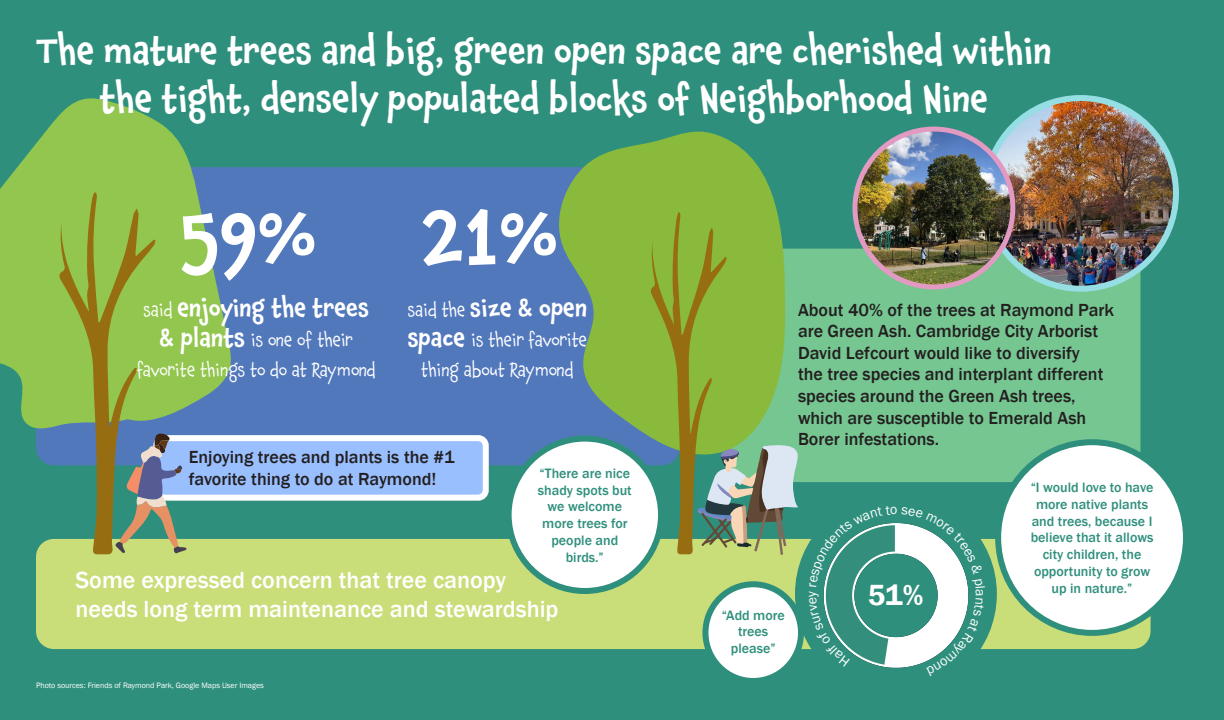
<style>
.page{position:relative;width:1224px;height:720px;background:#2f8f7d}
.page>*{position:absolute;margin:0;border:0;box-sizing:border-box;transform-origin:0 0}
.t1{font:500 80px "Chaloops";color:#fff}
.Heading_4{font:500 36px/48px "Chaloops";color:#fff;text-align:center}
.t2{font:600 30px "Franklin Gothic";color:#fff}
.Sub_Heading_1{font:500 24px "Franklin Gothic";color:#fff}
.t3{font:500 24px "Chaloops";color:#fff}
.t4{font:500 18px/21.6px "Franklin Gothic";color:#231f20}
.t5{font:18px/30px "Chaloops";color:#fff;text-align:center}
.t6{font:500 14px/16.8px "Franklin Gothic";color:#2f8f7d;text-align:center}
.t7{font:8px "Franklin Gothic";color:#fff}
.s1{font-weight:400;font-size:18px}
.s2{font-weight:500;font-size:24px}
</style>
<div class="page">
<div style="left:36px;top:539px;width:1115px;height:110px;background:#c9dd78;border-radius:18px"></div>
<div style="left:36px;top:167px;width:644px;height:298px;background:#5278bc;border-radius:18px"></div>
<div style="left:730px;top:249px;width:410px;height:233px;background:#76c692;border-radius:18px"></div>
<div style="left:156px;top:438px;width:330px;height:60px;background:#99bfff;border-radius:8px"></div>
<div style="left:153px;top:435px;width:336px;height:66px;border:6px solid #fff;border-radius:8px"></div>
<div style="left:795px;top:493px;width:202px;height:202px;background:#2f8f7d;border-radius:50%"></div>
<img style="left:985px;top:98px;width:191px;height:191px;border-radius:95px">
<div style="left:982px;top:95px;width:197px;height:197px;border:6px solid #94dee4;border-radius:50%"></div>
<img style="left:855px;top:129px;width:158px;height:158px;border-radius:79px">
<div style="left:852px;top:127px;width:163px;height:162px;border:5px solid #e29ac3;border-radius:50%"></div>
<div style="left:998px;top:442px;width:188px;height:191px;background:#fff;border-radius:50%"></div>
<div style="left:995px;top:439px;width:194px;height:197px;border:6px solid #2f8f7d;border-radius:50%"></div>
<div style="left:705px;top:584px;width:96px;height:97px;background:#fff;border-radius:50%"></div>
<div style="left:702px;top:581px;width:102px;height:103px;border:6px solid #2f8f7d;border-radius:50%"></div>
<svg style="left:559px;top:132px;width:218px;height:326px;fill:#89ba3c"></svg>
<div style="left:509px;top:439px;width:152px;height:152px;background:#fff;border-radius:50%"></div>
<div style="left:506px;top:436px;width:158px;height:158px;border:6px solid #2f8f7d;border-radius:50%"></div>
<svg style="left:0;top:98px;width:231px;height:331px;fill:#92c64e"></svg>
<svg style="left:650px;top:212px;width:148px;height:343px"></svg>
<svg style="left:59px;top:193px;width:127px;height:361px"></svg>
<svg style="left:809px;top:523px;width:176px;height:145px"></svg>
<h1 class="Heading_4" style="left:36px;top:27px;width:1017px">The mature trees and big, green open space are cherished within the tight, densely populated blocks of Neighborhood Nine</h1>
<p class="t1" style="left:180px;top:176px;width:140px">59%</p>
<p class="t3" style="left:144px;top:290px;width:227px"><span class="s1">said</span> enjoying the trees</p>
<p class="t5" style="left:137px;top:325px;width:241px"><span class="s2">&amp; plants</span> is one of their favorite things to do at Raymond</p>
<p class="t1" style="left:421px;top:176px;width:141px">21%</p>
<p class="t3" style="left:408px;top:290px;width:181px"><span class="s1">said the</span> size &amp; open</p>
<p class="t5" style="left:408px;top:325px;width:181px"><span class="s2">space</span> is their favorite thing about Raymond</p>
<p class="t4" style="left:189px;top:447px;width:267px">Enjoying trees and plants is the #1 favorite thing to do at Raymond!</p>
<p class="t6" style="left:538px;top:465px;width:95px">“There are nice shady spots but we welcome more trees for people and birds.”</p>
<h2 class="Sub_Heading_1" style="left:76px;top:565px;width:432px">Some expressed concern that tree canopy</h2>
<h2 class="Sub_Heading_1" style="left:76px;top:594px;width:484px">needs long term maintenance and stewardship</h2>
<p class="t7" style="left:36px;top:680px;width:229px">Photo sources: Friends of Raymond Park, Google Maps User Images</p>
<p class="t4" style="left:798px;top:299px;width:318px">About 40% of the trees at Raymond Park are Green Ash. Cambridge City Arborist David Lefcourt would like to diversify<br>the tree species and interplant different species around the Green Ash trees, which are susceptible to Emerald Ash Borer infestations.</p>
<p class="t6" style="left:722px;top:607px;width:65px">“Add more trees please”</p>
<h3 class="t2" style="left:868px;top:576px;width:57px">51%</h3>
<p class="t6" style="left:1031px;top:479px;width:124px">“I would love to have more native plants and trees, because I believe that it allows city children, the opportunity to grow up in nature.”</p>
</div>
